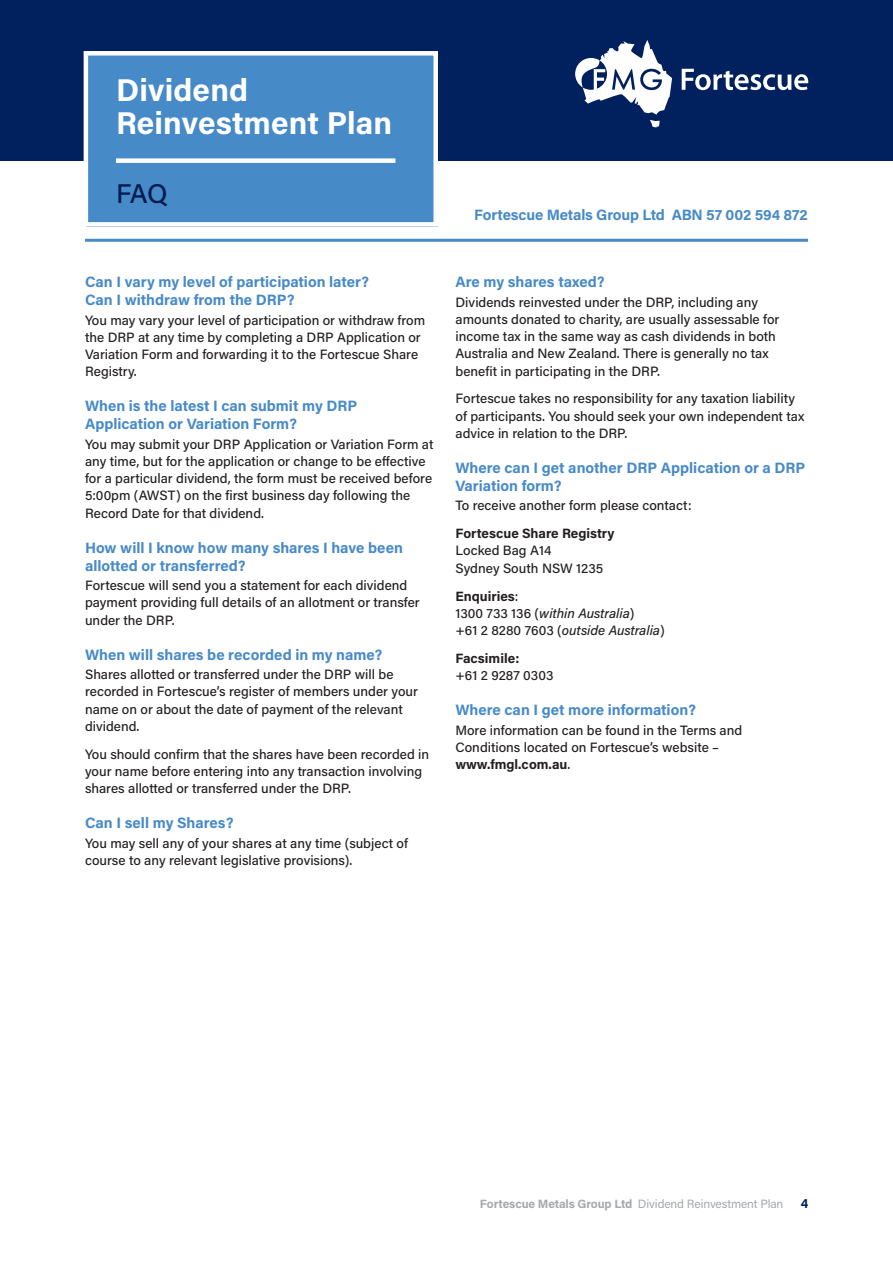
<style>
.page{position:relative;width:893px;height:1263px;background:#fff}
.page>*{position:absolute;margin:0;border:0;box-sizing:border-box;transform-origin:0 0}
.t1{font:700 31.5px/33.2px "Acumin Pro";letter-spacing:.005em;color:#fff}
.t2{font:500 27px "Acumin Pro";color:#001b50}
.Body_Sub{font:700 15px/18px "Acumin Pro";color:#478ac8}
.body_copy{font:500 13.5px/17.2px "Acumin Pro";color:#231f20}
.body_copy-2{font:italic 500 13.5px/17.2px "Acumin Pro";color:#231f20}
.t3{font:700 13.5px "Acumin Pro";color:#00215d}
.t4{font:12px "Acumin Pro";letter-spacing:-.01em;color:#a3aaac}
.s1{font-weight:700}
.s2{font-weight:700;font-style:normal}
.s3{font-style:normal}
</style>
<div class="page">
<div style="left:0;top:0;width:893px;height:161px;background:#00215d"></div>
<svg style="left:650px;top:120px;width:10px;height:8px"></svg>
<svg style="left:575px;top:40px;width:97px;height:74px"></svg>
<svg style="left:682px;top:69px;width:126px;height:21px"></svg>
<div style="left:87px;top:53px;width:351px;height:174px;background:#478ac8"></div>
<hr style="left:85px;top:239px;width:723px;height:3px;background:#478ac8">
<div style="left:116px;top:158px;width:279px;height:5px;background:#fff"></div>
<div style="left:84px;top:51px;width:354px;height:176px;border:4px solid #fff"></div>
<p class="t1" style="left:116px;top:72px;width:278px">Dividend<br>Reinvestment Plan</p>
<p class="t2" style="left:116px;top:174px;width:53px">FAQ</p>
<p class="Body_Sub" style="left:85px;top:272px;width:285px">Can I vary my level of participation later?<br>Can I withdraw from the DRP?</p>
<p class="body_copy" style="left:85px;top:311px;width:342px">You may vary your level of participation or withdraw from the DRP at any time by completing a DRP Application or Variation Form and forwarding it to the Fortescue Share Registry.</p>
<p class="Body_Sub" style="left:85px;top:396px;width:274px">When is the latest I can submit my DRP<br>Application or Variation Form?</p>
<p class="body_copy" style="left:85px;top:435px;width:350px">You may submit your DRP Application or Variation Form at any time, but for the application or change to be effective for a particular dividend, the form must be received before 5:00pm (AWST) on the first business day following the Record Date for that dividend.</p>
<p class="Body_Sub" style="left:85px;top:538px;width:319px">How will I know how many shares I have been allotted or transferred?</p>
<p class="body_copy" style="left:85px;top:576px;width:336px">Fortescue will send you a statement for each dividend payment providing full details of an allotment or transfer under the DRP.</p>
<p class="Body_Sub" style="left:85px;top:645px;width:299px">When will shares be recorded in my name?</p>
<p class="body_copy" style="left:85px;top:665px;width:334px">Shares allotted or transferred under the DRP will be recorded in Fortescue’s register of members under your name on or about the date of payment of the relevant dividend.</p>
<p class="body_copy" style="left:85px;top:745px;width:346px">You should confirm that the shares have been recorded in your name before entering into any transaction involving shares allotted or transferred under the DRP.</p>
<p class="Body_Sub" style="left:85px;top:813px;width:150px">Can I sell my Shares?</p>
<p class="body_copy" style="left:85px;top:834px;width:324px">You may sell any of your shares at any time (subject of course to any relevant legislative provisions).</p>
<p class="Body_Sub" style="left:474px;top:205px;width:335px">Fortescue Metals Group Ltd ABN 57 002 594 872</p>
<p class="Body_Sub" style="left:455px;top:272px;width:151px">Are my shares taxed?</p>
<p class="body_copy" style="left:455px;top:293px;width:325px">Dividends reinvested under the DRP, including any amounts donated to charity, are usually assessable for income tax in the same way as cash dividends in both Australia and New Zealand. There is generally no tax benefit in participating in the DRP.</p>
<p class="body_copy" style="left:455px;top:390px;width:350px">Fortescue takes no responsibility for any taxation liability of participants. You should seek your own independent tax advice in relation to the DRP.</p>
<p class="Body_Sub" style="left:455px;top:458px;width:351px">Where can I get another DRP Application or a DRP<br>Variation form?</p>
<p class="body_copy" style="left:455px;top:496px;width:237px">To receive another form please contact:</p>
<p class="body_copy" style="left:455px;top:524px;width:161px"><span class="s1">Fortescue Share Registry<br></span>Locked Bag A14<br>Sydney South NSW 1235</p>
<p class="body_copy-2" style="left:455px;top:587px;width:211px"><span class="s2">Enquiries</span><span class="s3">:<br>1300 733 136 (</span>within Australia<span class="s3">)<br>+61 2 8280 7603 (</span>outside Australia<span class="s3">)</span></p>
<p class="body_copy" style="left:455px;top:649px;width:99px"><span class="s1">Facsimile:<br></span>+61 2 9287 0303</p>
<p class="Body_Sub" style="left:455px;top:700px;width:242px">Where can I get more information?</p>
<p class="body_copy" style="left:455px;top:721px;width:288px">More information can be found in the Terms and<br>Conditions located on Fortescue’s website – <span class="s1">www.fmgl.com.au</span>.</p>
<p class="t4" style="left:480px;top:1195px;width:305px"><span class="s1">Fortescue Metals Group Ltd</span> Dividend Reinvestment Plan</p>
<p class="t3" style="left:801px;top:1193px;width:9px">4</p>
</div>
